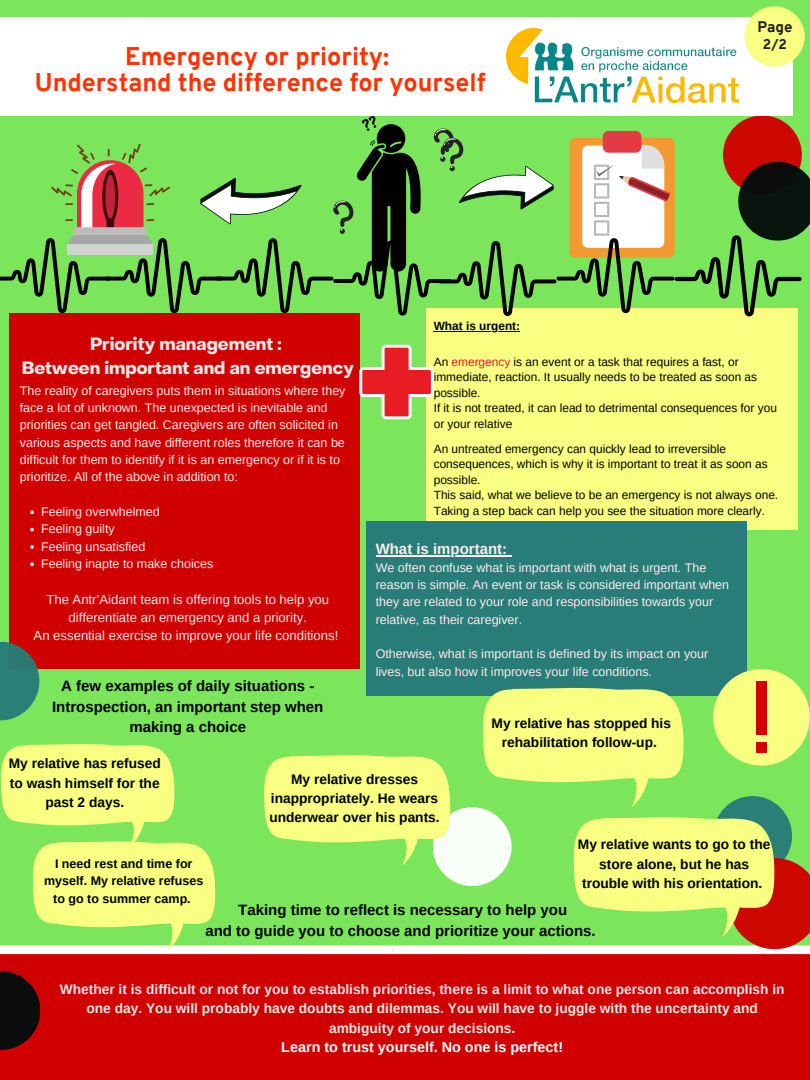
<style>
.page{position:relative;width:810px;height:1080px;background:#7be65b}
.page>*{position:absolute;margin:0;border:0;box-sizing:border-box;transform-origin:0 0}
.t1{font:800 25px/26.2px "Overpass";color:#fe3302;text-align:center}
.t2{font:700 17.5px/24.4px "Object Sans";color:#e9e8e7;text-align:center}
.t3{font:700 15px/20.6px "Arimo";color:#000;text-align:center}
.t4{font:700 15px "Arimo";color:#ffebee}
.t5{font:800 15px "Overpass";color:#231f20}
.t6{font:700 14.38px "Arimo";color:#fff}
.t7{font:800 13.81px "Overpass";color:#231f20}
.t8{font:700 13.75px/19.2px "Arimo";color:#000;text-align:center}
.t9{font:700 13.75px/19.2px "Arimo";color:#e9e8e7;text-align:center}
.t10{font:13.12px/18.2px "Arimo";color:#e9e8e7;text-align:center}
.t11{font:12.5px/17.4px "Arimo";color:#ffebee}
.t12{font:700 12.5px/17.5px "Arimo";color:#000;text-align:center}
.t13{font:11.88px/15.5px "Arimo";color:#000}
.t14{font:700 11.88px "Arimo";color:#000}
.s1{color:#ec1d27}
</style>
<div class="page">
<div style="left:0;top:949px;width:810px;height:131px;background:#d10000"></div>
<div style="left:9px;top:313px;width:350px;height:356px;background:#d10000"></div>
<svg style="left:0;top:971px;width:40px;height:79px;fill:#0b0d0c"></svg>
<svg style="left:0;top:642px;width:38px;height:27px"></svg>
<div style="left:426px;top:308px;width:372px;height:222px;background:#f9ff80"></div>
<svg style="left:0;top:115px;width:810px;height:201px"></svg>
<svg style="left:30px;top:510px;width:4px;height:4px"></svg>
<svg style="left:30px;top:528px;width:4px;height:4px"></svg>
<svg style="left:30px;top:545px;width:4px;height:4px"></svg>
<svg style="left:30px;top:562px;width:4px;height:4px"></svg>
<svg style="left:359px;top:345px;width:75px;height:74px"></svg>
<hr style="left:434px;top:331px;width:86px;height:1px;background:#000">
<div style="left:366px;top:522px;width:381px;height:174px;background:#287d78"></div>
<hr style="left:376px;top:555px;width:131px;height:1px;background:#ffebee">
<svg style="left:0;top:669px;width:810px;height:285px"></svg>
<div style="left:0;top:18px;width:792px;height:98px;background:#fff"></div>
<img style="left:506px;top:28px;width:232px;height:74px">
<div style="left:744px;top:6px;width:61px;height:61px;background:#f9ff80;border-radius:50%"></div>
<h1 class="t1" style="left:35px;top:46px;width:452px">Emergency or priority:<br>Understand the difference for yourself</h1>
<p class="t5" style="left:757px;top:21px;width:36px">Page</p>
<p class="t7" style="left:763px;top:38px;width:26px">2/2</p>
<h2 class="t2" style="left:22px;top:333px;width:334px">Priority management :<br>Between important and an emergency</h2>
<p class="t11" style="left:20px;top:382px;width:327px">The reality of caregivers puts them in situations where they face a lot of unknown. The unexpected is inevitable and priorities can get tangled. Caregivers are often solicited in various aspects and have different roles therefore it can be difficult for them to identify if it is an emergency or if it is to prioritize. All of the above in addition to:</p>
<p class="t11" style="left:41px;top:503px;width:174px">Feeling overwhelmed<br>Feeling guilty<br>Feeling unsatisfied<br>Feeling inapte to make choices</p>
<p class="t10" style="left:34px;top:590px;width:306px">The Antr’Aidant team is offering tools to help you differentiate an emergency and a priority.<br>An essential exercise to improve your life conditions!</p>
<p class="t3" style="left:52px;top:676px;width:273px">A few examples of daily situations -<br>Introspection, an important step when making a choice</p>
<p class="t14" style="left:434px;top:320px;width:88px">What is urgent:</p>
<p class="t13" style="left:434px;top:354px;width:345px">An <span class="s1">emergency</span> is an event or a task that requires a fast, or immediate, reaction. It usually needs to be treated as soon as possible.<br>If it is not treated, it can lead to detrimental consequences for you or your relative</p>
<p class="t13" style="left:434px;top:441px;width:346px">An untreated emergency can quickly lead to irreversible consequences, which is why it is important to treat it as soon as possible.<br>This said, what we believe to be an emergency is not always one.<br>Taking a step back can help you see the situation more clearly.</p>
<p class="t4" style="left:376px;top:540px;width:133px">What is important:</p>
<p class="t11" style="left:376px;top:559px;width:355px">We often confuse what is important with what is urgent. The reason is simple. An event or task is considered important when they are related to your role and responsibilities towards your relative, as their caregiver.</p>
<p class="t11" style="left:376px;top:645px;width:334px">Otherwise, what is important is defined by its impact on your lives, but also how it improves your life conditions.</p>
<p class="t8" style="left:492px;top:713px;width:181px">My relative has stopped his rehabilitation follow-up.</p>
<p class="t8" style="left:9px;top:754px;width:154px">My relative has refused to wash himself for the past 2 days.</p>
<p class="t8" style="left:269px;top:770px;width:172px">My relative dresses inappropriately. He wears underwear over his pants.</p>
<p class="t8" style="left:578px;top:835px;width:194px">My relative wants to go to the store alone, but he has trouble with his orientation.</p>
<p class="t12" style="left:44px;top:855px;width:161px">I need rest and time for myself. My relative refuses to go to summer camp.</p>
<p class="t3" style="left:205px;top:900px;width:392px">Taking time to reflect is necessary to help you<br>and to guide you to choose and prioritize your actions.</p>
<p class="t9" style="left:60px;top:980px;width:726px">Whether it is difficult or not for you to establish priorities, there is a limit to what one person can accomplish in one day. You will probably have doubts and dilemmas. You will have to juggle with the uncertainty and ambiguity of your decisions.</p>
<p class="t6" style="left:281px;top:1039px;width:283px">Learn to trust yourself. No one is perfect!</p>
</div>
